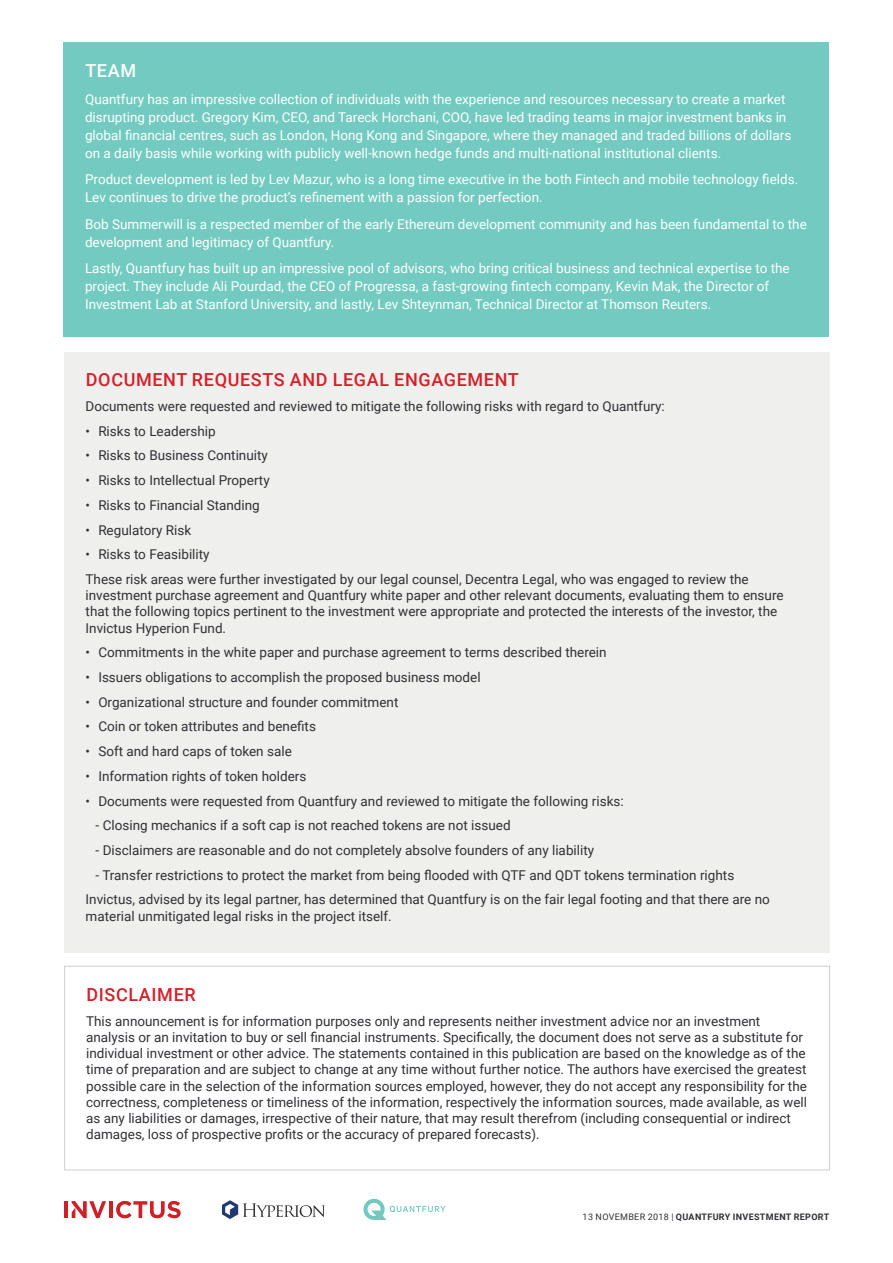
<style>
.page{position:relative;width:893px;height:1263px;background:#fff}
.page>*{position:absolute;margin:0;border:0;box-sizing:border-box;transform-origin:0 0}
.Section_Title{font:500 18px "Roboto";letter-spacing:.035em;color:#d3212a}
.Section_Title-2{font:500 18px "Roboto";color:#fff}
.t1{font:13.5px/16.2px "Roboto";color:#313036}
.t2{font:13.5px/18px "Roboto";color:#fff}
.t3{font:700 9px "Roboto";letter-spacing:.035em;color:#313036}
.s1{font-weight:400}
</style>
<div class="page">
<svg style="left:363px;top:1199px;width:83px;height:21px"></svg>
<hr style="left:64px;top:1201px;width:3px;height:17px;background:#cf2027">
<hr style="left:109px;top:1201px;width:4px;height:17px;background:#cf2027">
<svg style="left:116px;top:1201px;width:65px;height:17px"></svg>
<svg style="left:72px;top:1201px;width:34px;height:17px"></svg>
<svg style="left:222px;top:1200px;width:103px;height:19px"></svg>
<div style="left:64px;top:352px;width:766px;height:600px;background:#efefed"></div>
<div style="left:64px;top:43px;width:765px;height:294px;background:#72cac0"></div>
<div style="left:65px;top:966px;width:765px;height:204px;border:1px solid #d0cec8"></div>
<p class="Section_Title-2" style="left:85px;top:58px;width:52px">TEAM</p>
<p class="t2" style="left:85px;top:89px;width:708px">Quantfury has an impressive collection of individuals with the experience and resources necessary to create a market disrupting product. Gregory Kim, CEO, and Tareck Horchani, COO, have led trading teams in major investment banks in global financial centres, such as London, Hong Kong and Singapore, where they managed and traded billions of dollars on a daily basis while working with publicly well-known hedge funds and multi-national institutional clients.</p>
<p class="t2" style="left:85px;top:170px;width:715px">Product development is led by Lev Mazur, who is a long time executive in the both Fintech and mobile technology fields.<br>Lev continues to drive the product’s refinement with a passion for perfection.</p>
<p class="t2" style="left:85px;top:214px;width:723px">Bob Summerwill is a respected member of the early Ethereum development community and has been fundamental to the development and legitimacy of Quantfury.</p>
<p class="t2" style="left:85px;top:259px;width:706px">Lastly, Quantfury has built up an impressive pool of advisors, who bring critical business and technical expertise to the project. They include Ali Pourdad, the CEO of Progressa, a fast-growing fintech company, Kevin Mak, the Director of<br>Investment Lab at Stanford University, and lastly, Lev Shteynman, Technical Director at Thomson Reuters.</p>
<p class="Section_Title" style="left:86px;top:367px;width:434px">DOCUMENT REQUESTS AND LEGAL ENGAGEMENT</p>
<p class="t1" style="left:86px;top:398px;width:581px">Documents were requested and reviewed to mitigate the following risks with regard to Quantfury:</p>
<p class="t1" style="left:86px;top:422px;width:132px">• Risks to Leadership</p>
<p class="t1" style="left:86px;top:447px;width:184px">• Risks to Business Continuity</p>
<p class="t1" style="left:86px;top:472px;width:186px">• Risks to Intellectual Property</p>
<p class="t1" style="left:86px;top:496px;width:176px">• Risks to Financial Standing</p>
<p class="t1" style="left:86px;top:521px;width:107px">• Regulatory Risk</p>
<p class="t1" style="left:86px;top:546px;width:126px">• Risks to Feasibility</p>
<p class="t1" style="left:86px;top:571px;width:699px">These risk areas were further investigated by our legal counsel, Decentra Legal, who was engaged to review the investment purchase agreement and Quantfury white paper and other relevant documents, evaluating them to ensure that the following topics pertinent to the investment were appropriate and protected the interests of the investor, the Invictus Hyperion Fund.</p>
<p class="t1" style="left:86px;top:644px;width:523px">• Commitments in the white paper and purchase agreement to terms described therein</p>
<p class="t1" style="left:86px;top:669px;width:396px">• Issuers obligations to accomplish the proposed business model</p>
<p class="t1" style="left:86px;top:693px;width:314px">• Organizational structure and founder commitment</p>
<p class="t1" style="left:86px;top:718px;width:232px">• Coin or token attributes and benefits</p>
<p class="t1" style="left:86px;top:743px;width:208px">• Soft and hard caps of token sale</p>
<p class="t1" style="left:86px;top:767px;width:222px">• Information rights of token holders</p>
<p class="t1" style="left:86px;top:792px;width:540px">• Documents were requested from Quantfury and reviewed to mitigate the following risks:</p>
<p class="t1" style="left:96px;top:817px;width:416px">- Closing mechanics if a soft cap is not reached tokens are not issued</p>
<p class="t1" style="left:96px;top:841px;width:500px">- Disclaimers are reasonable and do not completely absolve founders of any liability</p>
<p class="t1" style="left:96px;top:866px;width:640px">- Transfer restrictions to protect the market from being flooded with QTF and QDT tokens termination rights</p>
<p class="t1" style="left:86px;top:891px;width:686px">Invictus, advised by its legal partner, has determined that Quantfury is on the fair legal footing and that there are no material unmitigated legal risks in the project itself.</p>
<p class="Section_Title" style="left:86px;top:982px;width:111px">DISCLAIMER</p>
<p class="t1" style="left:86px;top:1012px;width:722px">This announcement is for information purposes only and represents neither investment advice nor an investment analysis or an invitation to buy or sell financial instruments. Specifically, the document does not serve as a substitute for individual investment or other advice. The statements contained in this publication are based on the knowledge as of the time of preparation and are subject to change at any time without further notice. The authors have exercised the greatest possible care in the selection of the information sources employed, however, they do not accept any responsibility for the correctness, completeness or timeliness of the information, respectively the information sources, made available, as well as any liabilities or damages, irrespective of their nature, that may result therefrom (including consequential or indirect damages, loss of prospective profits or the accuracy of prepared forecasts).</p>
<p class="t3" style="left:583px;top:1211px;width:248px"><span class="s1">13 NOVEMBER 2018 |</span> QUANTFURY INVESTMENT REPORT</p>
</div>
